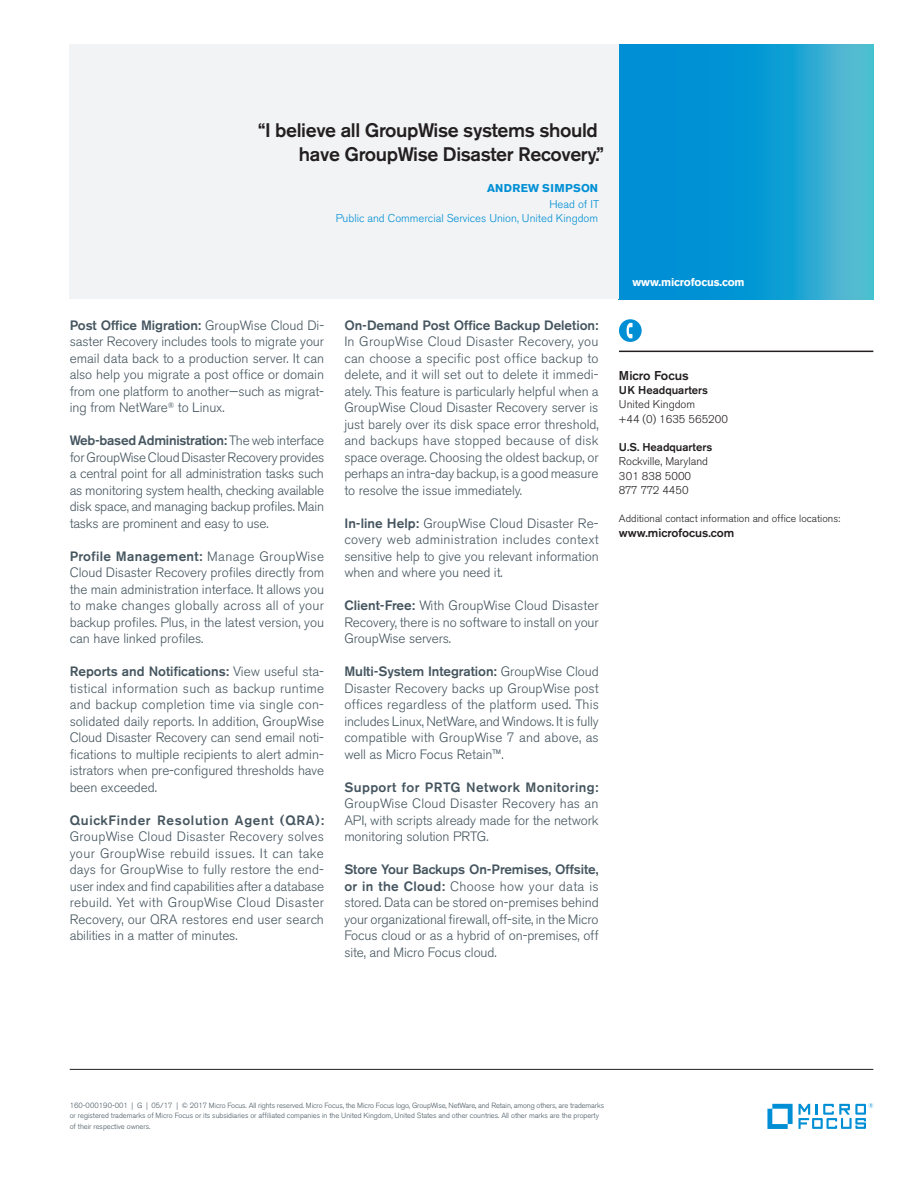
<style>
.page{position:relative;width:918px;height:1188px;background:#fff}
.page>*{position:absolute;margin:0;border:0;box-sizing:border-box;transform-origin:0 0}
.pull_quote_13_16_ali{font:500 19.5px/24px "Akzidenz Grotesk BE";letter-spacing:-.02em;color:#231f20;text-align:right}
.body_9_11{font:300 13.5px/16.5px "Akzidenz Grotesk BE";letter-spacing:-.01em;color:#45555f;text-align:justify}
.caption_7_9_5_bold{font:500 12.75px "Akzidenz Grotesk BE";color:#231f20}
.caption_7_9_5{font:500 12px "Akzidenz Grotesk BE";color:#231f20}
.caption_7_9_5-2{font:300 11.25px "Akzidenz Grotesk BE";color:#231f20}
.quote_company_7_5_9{font:300 11.25px "Akzidenz Grotesk BE";color:#008fd5}
.caption_7_9_5-3{font:500 11.25px "Akzidenz Grotesk BE";color:#231f20}
.caption_7_5_9_5_bold{font:700 11.25px "Akzidenz Grotesk BE";letter-spacing:-.01em;color:#fff}
.quote_name_7_5_11-re{font:700 11.25px "Akzidenz Grotesk BE";letter-spacing:.04em;color:#008fd5}
.caption_7_9_5-4{font:300 11.25px "Akzidenz Grotesk BE";letter-spacing:-.04em;color:#231f20}
.quote_title_7_5_11_i{font:300 11.25px "Akzidenz Grotesk BE";color:#008fd5}
.caption_7_9_5-5{font:300 10.5px "Akzidenz Grotesk BE";color:#231f20}
.mousetype-legal_5_7{font:300 7.5px/10.5px "Akzidenz Grotesk BE";letter-spacing:-.005em;color:#45555f}
.s1{font-weight:500}
</style>
<div class="page">
<svg style="left:619px;top:45px;width:254px;height:254px"></svg>
<hr style="left:619px;top:351px;width:254px;height:1px;background:#231f20">
<div style="left:619px;top:319px;width:23px;height:23px;background:#008fd5;border-radius:50%"></div>
<svg style="left:627px;top:323px;width:6px;height:15px"></svg>
<hr style="left:70px;top:1069px;width:803px;height:1px;background:#231f20">
<div style="left:70px;top:45px;width:549px;height:254px;background:#f2f3f4"></div>
<svg style="left:767px;top:1104px;width:26px;height:25px"></svg>
<svg style="left:799px;top:1103px;width:74px;height:26px"></svg>
<p class="pull_quote_13_16_ali" style="left:258px;top:118px;width:347px">“I believe all GroupWise systems should have GroupWise Disaster Recovery.”</p>
<p class="quote_name_7_5_11-re" style="left:487px;top:181px;width:112px">ANDREW SIMPSON</p>
<p class="quote_title_7_5_11_i" style="left:549px;top:198px;width:51px">Head of IT</p>
<p class="quote_company_7_5_9" style="left:336px;top:212px;width:264px">Public and Commercial Services Union, United Kingdom</p>
<p class="body_9_11" style="left:70px;top:317px;width:256px"><span class="s1">Post Office Migration:</span> GroupWise Cloud Di&shy;saster Recovery includes tools to migrate your email data back to a production server. It can also help you migrate a post office or domain from one platform to another—such as migrat&shy;ing from NetWare<sup>®</sup> to Linux.</p>
<p class="body_9_11" style="left:70px;top:433px;width:256px"><span class="s1">Web-based Administration:</span> The web interface for GroupWise Cloud Disaster Recovery provides a central point for all administration tasks such as monitoring system health, checking available disk space, and managing backup profiles. Main tasks are prominent and easy to use.</p>
<p class="body_9_11" style="left:70px;top:548px;width:256px"><span class="s1">Profile Management:</span> Manage GroupWise Cloud Disaster Recovery profiles directly from the main administration interface. It allows you to make changes globally across all of your backup profiles. Plus, in the latest version, you can have linked profiles.</p>
<p class="body_9_11" style="left:70px;top:664px;width:256px"><span class="s1">Reports and Notifications:</span> View useful sta&shy;tistical information such as backup runtime and backup completion time via single con&shy;solidated daily reports. In addition, GroupWise Cloud Disaster Recovery can send email noti&shy;fications to multiple recipients to alert admin&shy;istrators when pre-configured thresholds have been exceeded.</p>
<p class="body_9_11" style="left:70px;top:812px;width:256px"><span class="s1">QuickFinder Resolution Agent (QRA):<br></span>GroupWise Cloud Disaster Recovery solves your GroupWise rebuild issues. It can take days for GroupWise to fully restore the end&shy;user index and find capabilities after a database rebuild. Yet with GroupWise Cloud Disaster Recovery, our QRA restores end user search abilities in a matter of minutes.</p>
<p class="body_9_11" style="left:344px;top:317px;width:256px"><span class="s1">On-Demand Post Office Backup Deletion:<br></span>In GroupWise Cloud Disaster Recovery, you can choose a specific post office backup to delete, and it will set out to delete it immedi&shy;ately. This feature is particularly helpful when a GroupWise Cloud Disaster Recovery server is just barely over its disk space error threshold, and backups have stopped because of disk space overage. Choosing the oldest backup, or perhaps an intra-day backup, is a good measure to resolve the issue immediately.</p>
<p class="body_9_11" style="left:344px;top:515px;width:256px"><span class="s1">In-line Help:</span> GroupWise Cloud Disaster Re&shy;covery web administration includes context sensitive help to give you relevant information when and where you need it.</p>
<p class="body_9_11" style="left:344px;top:598px;width:256px"><span class="s1">Client-Free:</span> With GroupWise Cloud Disaster Recovery, there is no software to install on your GroupWise servers.</p>
<p class="body_9_11" style="left:344px;top:664px;width:256px"><span class="s1">Multi-System Integration:</span> GroupWise Cloud Disaster Recovery backs up GroupWise post offices regardless of the platform used. This includes Linux, NetWare, and Windows. It is fully compatible with GroupWise 7 and above, as well as Micro Focus Retain™.</p>
<p class="body_9_11" style="left:344px;top:779px;width:256px"><span class="s1">Support for PRTG Network Monitoring:<br></span>GroupWise Cloud Disaster Recovery has an API, with scripts already made for the network monitoring solution PRTG.</p>
<p class="body_9_11" style="left:344px;top:862px;width:256px"><span class="s1">Store Your Backups On-Premises, Offsite, or in the Cloud:</span> Choose how your data is stored. Data can be stored on-premises behind your organizational firewall, off-site, in the Micro Focus cloud or as a hybrid of on-premises, off site, and Micro Focus cloud.</p>
<p class="caption_7_5_9_5_bold" style="left:632px;top:275px;width:114px">www.microfocus.com</p>
<p class="caption_7_9_5_bold" style="left:619px;top:368px;width:71px">Micro Focus</p>
<p class="caption_7_9_5-3" style="left:619px;top:383px;width:91px">UK Headquarters</p>
<p class="caption_7_9_5-2" style="left:619px;top:398px;width:78px">United Kingdom</p>
<p class="caption_7_9_5-2" style="left:619px;top:412px;width:110px">+44 (0) 1635 565200</p>
<p class="caption_7_9_5-3" style="left:619px;top:440px;width:95px">U.S. Headquarters</p>
<p class="caption_7_9_5-2" style="left:619px;top:455px;width:91px">Rockville, Maryland</p>
<p class="caption_7_9_5-2" style="left:619px;top:469px;width:74px">301 838 5000</p>
<p class="caption_7_9_5-4" style="left:619px;top:484px;width:71px">877 772 4450</p>
<p class="caption_7_9_5-5" style="left:619px;top:513px;width:223px">Additional contact information and office locations:</p>
<p class="caption_7_9_5" style="left:619px;top:525px;width:117px">www.microfocus.com</p>
<p class="mousetype-legal_5_7" style="left:70px;top:1100px;width:536px">160-000190-001 | G | 05/17 | © 2017 Micro Focus. All rights reserved. Micro Focus, the Micro Focus logo, GroupWise, NetWare, and Retain, among others, are trademarks or registered trademarks of Micro Focus or its subsidiaries or affiliated companies in the United Kingdom, United States and other countries. All other marks are the property of their respective owners.</p>
</div>
